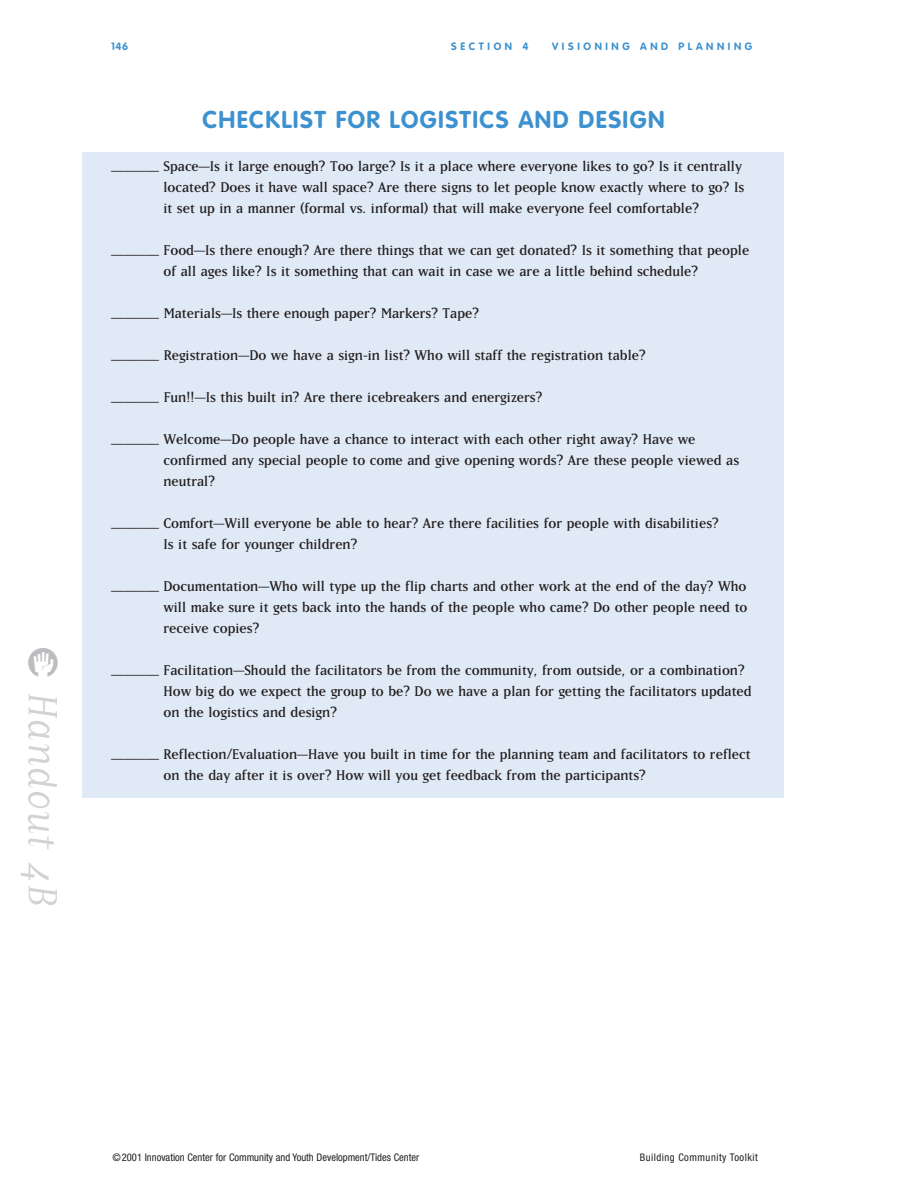
<style>
.page{position:relative;width:918px;height:1188px;background:#fff}
.page>*{position:absolute;margin:0;border:0;box-sizing:border-box;transform-origin:0 0}
.t1{font:48px "Matrix Script";color:#d1d2d4}
.t2{font:700 24px "VAG Rounded";letter-spacing:.055em;color:#3d91ce}
.t3{font:16.5px/21px "Matrix";color:#231f20}
.t4{font:condensed 10.5px "Helvetica Neue";color:#231f20}
.t5{font:700 10.5px "VAG Rounded";letter-spacing:.345em;color:#3d91ce}
.t6{font:condensed 10.5px "Helvetica Neue";letter-spacing:.05em;color:#231f20}
</style>
<div class="page">
<div style="left:82px;top:152px;width:702px;height:646px;background:#e0eaf6"></div>
<h1 class="t1" style="left:74px;top:692px;width:216px;rotate:90deg">Handout 4B</h1>
<p class="t5" style="left:111px;top:42px;width:19px">146</p>
<p class="t5" style="left:451px;top:42px;width:79px">SECTION 4</p>
<p class="t5" style="left:552px;top:42px;width:202px">VISIONING AND PLANNING</p>
<h2 class="t2" style="left:203px;top:109px;width:463px">CHECKLIST FOR LOGISTICS AND DESIGN</h2>
<p class="t3" style="left:163px;top:156px;width:582px;text-indent:-52px">_______ Space—Is it large enough? Too large? Is it a place where everyone likes to go? Is it centrally located? Does it have wall space? Are there signs to let people know exactly where to go? Is it set up in a manner (formal vs. informal) that will make everyone feel comfortable?</p>
<p class="t3" style="left:111px;top:240px;width:640px;text-align:center">_______ Food—Is there enough? Are there things that we can get donated? Is it something that people of all ages like? Is it something that can wait in case we are a little behind schedule?</p>
<p class="t3" style="left:111px;top:303px;width:370px">_______ Materials—Is there enough paper? Markers? Tape?</p>
<p class="t3" style="left:111px;top:345px;width:536px">_______ Registration—Do we have a sign-in list? Who will staff the registration table?</p>
<p class="t3" style="left:111px;top:387px;width:433px">_______ Fun!!—Is this built in? Are there icebreakers and energizers?</p>
<p class="t3" style="left:163px;top:429px;width:577px;text-indent:-52px">_______ Welcome—Do people have a chance to interact with each other right away? Have we confirmed any special people to come and give opening words? Are these people viewed as neutral?</p>
<p class="t3" style="left:163px;top:513px;width:557px;text-indent:-52px">_______ Comfort—Will everyone be able to hear? Are there facilities for people with disabilities?<br>Is it safe for younger children?</p>
<p class="t3" style="left:163px;top:576px;width:585px;text-align:justify;text-indent:-52px">_______ Documentation—Who will type up the flip charts and other work at the end of the day? Who will make sure it gets back into the hands of the people who came? Do other people need to receive copies?</p>
<p class="t3" style="left:163px;top:660px;width:590px;text-indent:-52px">_______ Facilitation—Should the facilitators be from the community, from outside, or a combination?<br>How big do we expect the group to be? Do we have a plan for getting the facilitators updated on the logistics and design?</p>
<p class="t3" style="left:163px;top:744px;width:589px;text-indent:-52px">_______ Reflection/Evaluation—Have you built in time for the planning team and facilitators to reflect on the day after it is over? How will you get feedback from the participants?</p>
<p class="t4" style="left:112px;top:1153px;width:308px">©2001 Innovation Center for Community and Youth Development/Tides Center</p>
<p class="t6" style="left:640px;top:1153px;width:120px">Building Community Toolkit</p>
</div>
